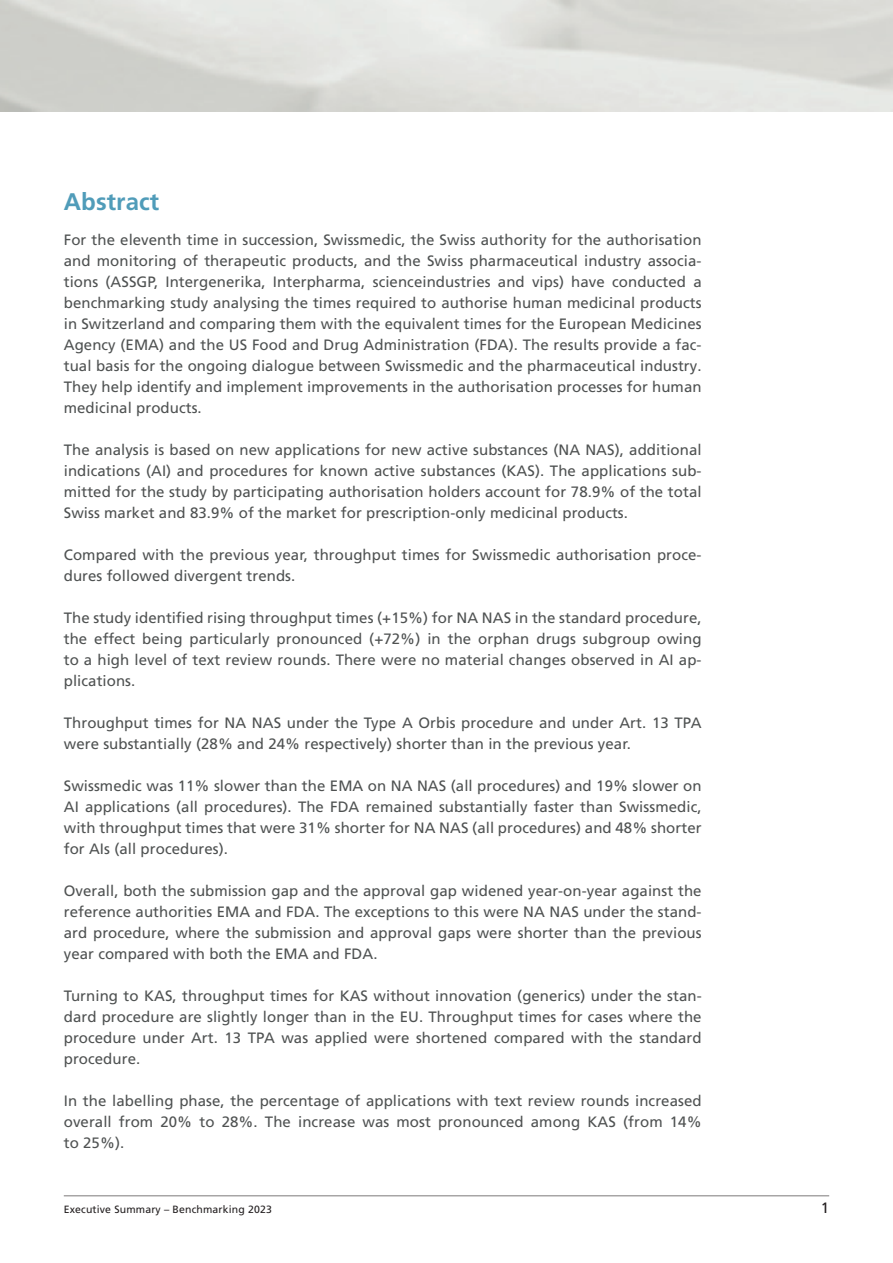
<style>
.page{position:relative;width:893px;height:1263px;background:#fff}
.page>*{position:absolute;margin:0;border:0;box-sizing:border-box;transform-origin:0 0}
.t1{font:700 24px "Frutiger LT Com";letter-spacing:.005em;color:#509cb9}
.t2{font:15px/21px "Frutiger LT Com";letter-spacing:.005em;color:#4f5252;text-align:justify}
.t3{font:15px "Frutiger LT Com";color:#231f20}
.t4{font:10.5px "Frutiger LT Com";letter-spacing:.015em;color:#231f20}
</style>
<div class="page">
<hr style="left:64px;top:1195px;width:765px;height:1px;background:#231f20">
<h1 class="t1" style="left:64px;top:187px;width:97px">Abstract</h1>
<p class="t2" style="left:64px;top:229px;width:639px">For the eleventh time in succession, Swissmedic, the Swiss authority for the authorisation and monitoring of therapeutic products, and the Swiss pharmaceutical industry associa&shy;tions (ASSGP, Intergenerika, Interpharma, scienceindustries and vips) have conducted a benchmarking study analysing the times required to authorise human medicinal products in Switzerland and comparing them with the equivalent times for the European Medicines Agency (EMA) and the US Food and Drug Administration (FDA). The results provide a fac&shy;tual basis for the ongoing dialogue between Swissmedic and the pharmaceutical industry.<br>They help identify and implement improvements in the authorisation processes for human medicinal products.</p>
<p class="t2" style="left:64px;top:439px;width:639px">The analysis is based on new applications for new active substances (NA NAS), additional indications (AI) and procedures for known active substances (KAS). The applications sub&shy;mitted for the study by participating authorisation holders account for 78.9% of the total Swiss market and 83.9% of the market for prescription-only medicinal products.</p>
<p class="t2" style="left:64px;top:544px;width:639px">Compared with the previous year, throughput times for Swissmedic authorisation proce&shy;dures followed divergent trends.</p>
<p class="t2" style="left:64px;top:607px;width:639px">The study identified rising throughput times (+15%) for NA NAS in the standard procedure, the effect being particularly pronounced (+72%) in the orphan drugs subgroup owing to a high level of text review rounds. There were no material changes observed in AI ap&shy;plications.</p>
<p class="t2" style="left:64px;top:712px;width:639px">Throughput times for NA NAS under the Type A Orbis procedure and under Art. 13 TPA were substantially (28% and 24% respectively) shorter than in the previous year.</p>
<p class="t2" style="left:64px;top:775px;width:639px">Swissmedic was 11% slower than the EMA on NA NAS (all procedures) and 19% slower on AI applications (all procedures). The FDA remained substantially faster than Swissmedic, with throughput times that were 31% shorter for NA NAS (all procedures) and 48% shorter for AIs (all procedures).</p>
<p class="t2" style="left:64px;top:880px;width:639px">Overall, both the submission gap and the approval gap widened year-on-year against the reference authorities EMA and FDA. The exceptions to this were NA NAS under the stand&shy;ard procedure, where the submission and approval gaps were shorter than the previous year compared with both the EMA and FDA.</p>
<p class="t2" style="left:64px;top:985px;width:639px">Turning to KAS, throughput times for KAS without innovation (generics) under the stan&shy;dard procedure are slightly longer than in the EU. Throughput times for cases where the procedure under Art. 13 TPA was applied were shortened compared with the standard procedure.</p>
<p class="t2" style="left:64px;top:1090px;width:639px">In the labelling phase, the percentage of applications with text review rounds increased overall from 20% to 28%. The increase was most pronounced among KAS (from 14% to 25%).</p>
<p class="t4" style="left:64px;top:1203px;width:210px">Executive Summary – Benchmarking 2023</p>
<p class="t3" style="left:821px;top:1199px;width:10px">1</p>
</div>
